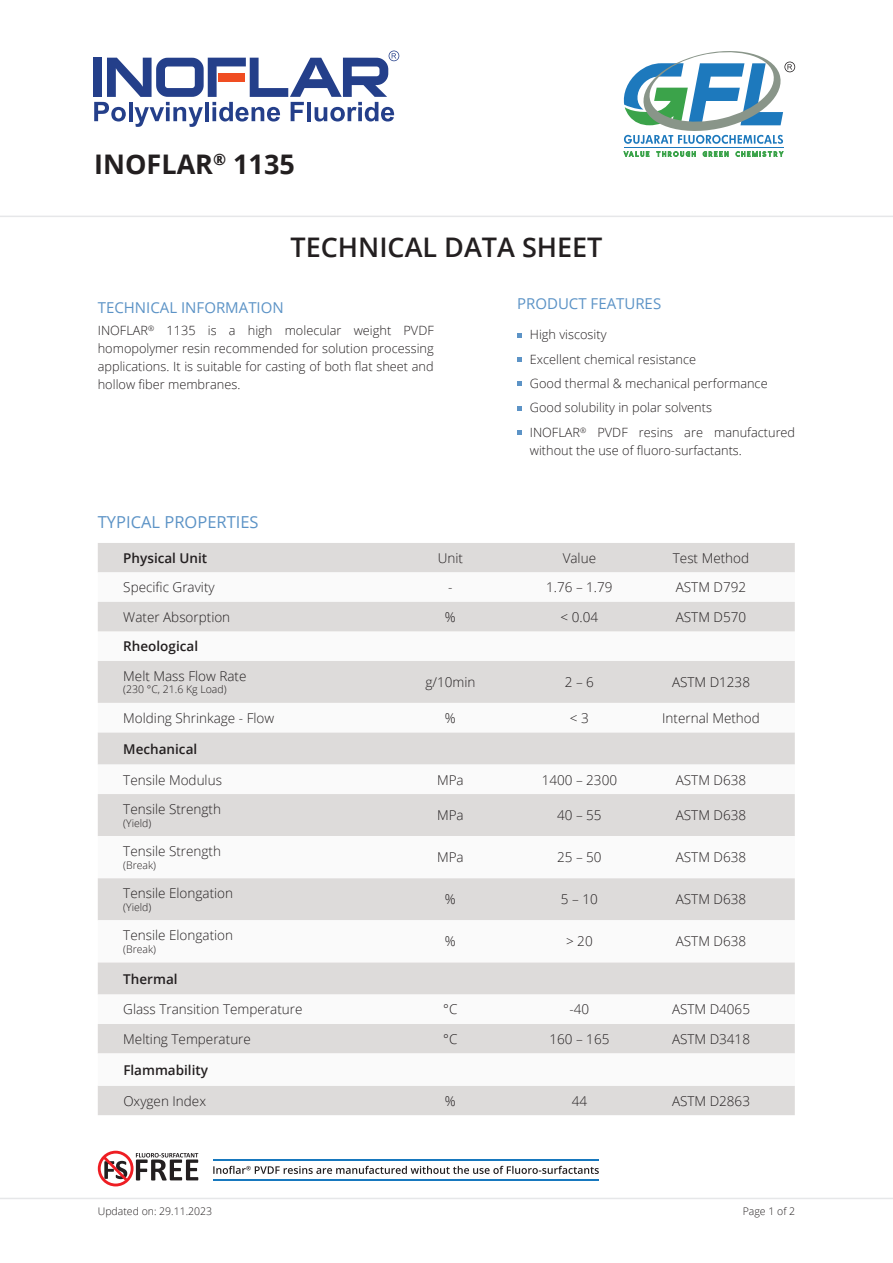
<style>
.page{position:relative;width:893px;height:1263px;background:#fff}
.page>*{position:absolute;margin:0;border:0;box-sizing:border-box;transform-origin:0 0}
.t1{font:600 27px "Open Sans";color:#231f20}
.t2{font:700 27px "Open Sans";color:#231f20}
.t3{font:16.5px "Open Sans";color:#5c93c6}
.t4{font:15px "Open Sans";color:#5c93c6}
.t5{font:300 13.5px "Open Sans";color:#231f20}
.t6{font:600 13.5px "Open Sans";color:#231f20}
.t7{font:300 12.75px/24.5px "Open Sans";color:#231f20;text-align:justify}
.t8{font:300 10.5px "Open Sans";color:#231f20}
</style>
<div class="page">
<hr style="left:0;top:216px;width:893px;height:1px;background:#e6e7e9">
<svg style="left:517px;top:333px;width:5px;height:4px"></svg>
<svg style="left:517px;top:357px;width:5px;height:5px"></svg>
<svg style="left:517px;top:381px;width:5px;height:5px"></svg>
<svg style="left:517px;top:406px;width:5px;height:5px"></svg>
<svg style="left:517px;top:430px;width:5px;height:5px"></svg>
<div style="left:98px;top:543px;width:697px;height:572px;background:#dddbda"></div>
<svg style="left:98px;top:572px;width:697px;height:30px"></svg>
<svg style="left:98px;top:602px;width:697px;height:101px;fill:#dddbda"></svg>
<svg style="left:98px;top:703px;width:697px;height:383px"></svg>
<hr style="left:0;top:1198px;width:893px;height:1px;background:#e6e7e9">
<svg style="left:94px;top:51px;width:305px;height:76px"></svg>
<svg style="left:623px;top:151px;width:160px;height:6px"></svg>
<hr style="left:624px;top:147px;width:159px;height:1px;background:#1d79bd">
<svg style="left:623px;top:51px;width:172px;height:93px"></svg>
<svg style="left:213px;top:1166px;width:386px;height:8px"></svg>
<svg style="left:98px;top:1151px;width:100px;height:35px"></svg>
<hr style="left:213px;top:1159px;width:386px;height:1px;background:#1778be">
<hr style="left:213px;top:1179px;width:386px;height:2px;background:#1778be">
<h1 class="t2" style="left:94px;top:145px;width:202px">INOFLAR<sup>®</sup> 1135</h1>
<h1 class="t1" style="left:290px;top:228px;width:314px">TECHNICAL DATA SHEET</h1>
<p class="t4" style="left:98px;top:297px;width:188px">TECHNICAL INFORMATION</p>
<p class="t7" style="left:98px;top:321px;width:337px;line-height:18px">INOFLAR<sup>®</sup> 1135 is a high molecular weight PVDF homopolymer resin recommended for solution processing applications. It is suitable for casting of both flat sheet and hollow fiber membranes.</p>
<p class="t4" style="left:517px;top:293px;width:146px">PRODUCT FEATURES</p>
<p class="t7" style="left:530px;top:322px;width:267px;text-align:left">High viscosity<br>Excellent chemical resistance<br>Good thermal &amp; mechanical performance<br>Good solubility in polar solvents<br>INOFLAR<sup>®</sup> PVDF resins are manufactured</p>
<p class="t7" style="left:530px;top:438px;width:214px">without the use of fluoro-surfactants.</p>
<p class="t3" style="left:98px;top:511px;width:162px">TYPICAL PROPERTIES</p>
<p class="t6" style="left:123px;top:549px;width:85px">Physical Unit</p>
<p class="t5" style="left:438px;top:549px;width:27px">Unit</p>
<p class="t5" style="left:563px;top:549px;width:35px">Value</p>
<p class="t5" style="left:673px;top:549px;width:78px">Test Method</p>
<p class="t5" style="left:123px;top:578px;width:93px">Specific Gravity</p>
<p class="t5" style="left:448px;top:578px;width:6px">-</p>
<p class="t5" style="left:546px;top:578px;width:68px">1.76 – 1.79</p>
<p class="t5" style="left:676px;top:578px;width:72px">ASTM D792</p>
<p class="t5" style="left:123px;top:608px;width:108px">Water Absorption</p>
<p class="t5" style="left:445px;top:608px;width:12px">%</p>
<p class="t5" style="left:561px;top:608px;width:39px">&lt; 0.04</p>
<p class="t5" style="left:676px;top:608px;width:72px">ASTM D570</p>
<p class="t6" style="left:123px;top:637px;width:76px">Rheological</p>
<p class="t5" style="left:123px;top:666px;width:125px">Melt Mass Flow Rate</p>
<p class="t8" style="left:123px;top:682px;width:105px">(230 °C, 21.6 Kg Load)</p>
<p class="t5" style="left:425px;top:673px;width:52px">g/10min</p>
<p class="t5" style="left:565px;top:673px;width:31px">2 – 6</p>
<p class="t5" style="left:672px;top:673px;width:80px">ASTM D1238</p>
<p class="t5" style="left:123px;top:709px;width:152px">Molding Shrinkage - Flow</p>
<p class="t5" style="left:445px;top:709px;width:12px">%</p>
<p class="t5" style="left:570px;top:709px;width:20px">&lt; 3</p>
<p class="t5" style="left:662px;top:709px;width:99px">Internal Method</p>
<p class="t6" style="left:123px;top:739px;width:75px">Mechanical</p>
<p class="t5" style="left:123px;top:770px;width:100px">Tensile Modulus</p>
<p class="t5" style="left:437px;top:770px;width:28px">MPa</p>
<p class="t5" style="left:542px;top:770px;width:77px">1400 – 2300</p>
<p class="t5" style="left:676px;top:770px;width:72px">ASTM D638</p>
<p class="t5" style="left:123px;top:800px;width:99px">Tensile Strength</p>
<p class="t8" style="left:123px;top:815px;width:30px">(Yield)</p>
<p class="t5" style="left:437px;top:806px;width:28px">MPa</p>
<p class="t5" style="left:557px;top:806px;width:46px">40 – 55</p>
<p class="t5" style="left:676px;top:806px;width:72px">ASTM D638</p>
<p class="t5" style="left:123px;top:842px;width:99px">Tensile Strength</p>
<p class="t8" style="left:123px;top:858px;width:34px">(Break)</p>
<p class="t5" style="left:123px;top:884px;width:111px">Tensile Elongation</p>
<p class="t8" style="left:123px;top:900px;width:30px">(Yield)</p>
<p class="t5" style="left:123px;top:926px;width:111px">Tensile Elongation</p>
<p class="t8" style="left:123px;top:942px;width:34px">(Break)</p>
<p class="t5" style="left:437px;top:848px;width:28px">MPa</p>
<p class="t5" style="left:557px;top:848px;width:46px">25 – 50</p>
<p class="t5" style="left:676px;top:848px;width:72px">ASTM D638</p>
<p class="t5" style="left:445px;top:890px;width:12px">%</p>
<p class="t5" style="left:561px;top:890px;width:38px">5 – 10</p>
<p class="t5" style="left:676px;top:890px;width:72px">ASTM D638</p>
<p class="t5" style="left:445px;top:932px;width:12px">%</p>
<p class="t5" style="left:566px;top:932px;width:28px">&gt; 20</p>
<p class="t5" style="left:676px;top:932px;width:72px">ASTM D638</p>
<p class="t6" style="left:123px;top:969px;width:56px">Thermal</p>
<p class="t5" style="left:123px;top:1000px;width:181px">Glass Transition Temperature</p>
<p class="t5" style="left:443px;top:1000px;width:16px">°C</p>
<p class="t5" style="left:569px;top:1000px;width:21px">-40</p>
<p class="t5" style="left:672px;top:1000px;width:80px">ASTM D4065</p>
<p class="t5" style="left:123px;top:1030px;width:129px">Melting Temperature</p>
<p class="t5" style="left:443px;top:1030px;width:16px">°C</p>
<p class="t5" style="left:549px;top:1030px;width:62px">160 – 165</p>
<p class="t5" style="left:672px;top:1030px;width:80px">ASTM D3418</p>
<p class="t6" style="left:123px;top:1060px;width:86px">Flammability</p>
<p class="t5" style="left:123px;top:1091px;width:84px">Oxygen Index</p>
<p class="t5" style="left:445px;top:1091px;width:12px">%</p>
<p class="t5" style="left:572px;top:1091px;width:17px">44</p>
<p class="t5" style="left:672px;top:1091px;width:80px">ASTM D2863</p>
<p class="t8" style="left:98px;top:1204px;width:116px">Updated on: 29.11.2023</p>
<p class="t8" style="left:743px;top:1204px;width:54px">Page 1 of 2</p>
</div>
